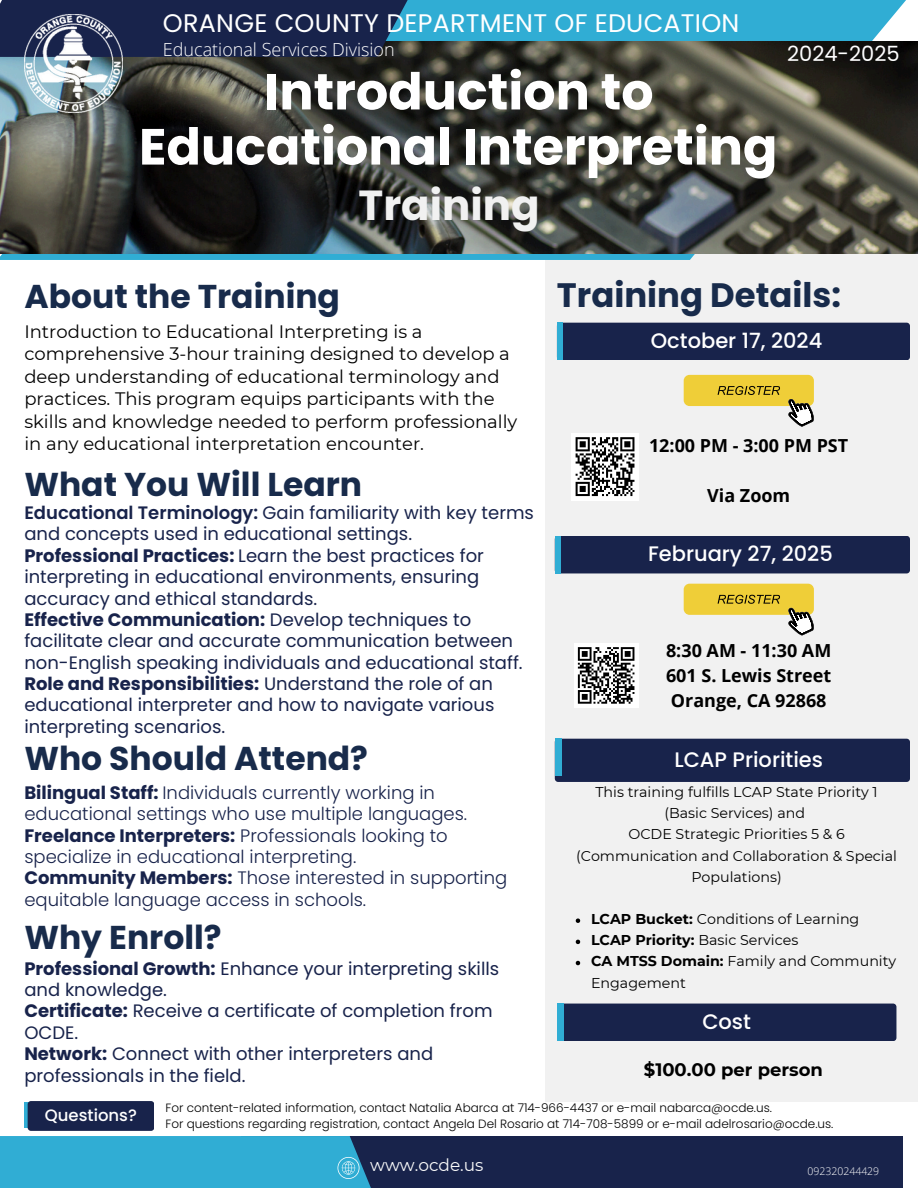
<style>
.page{position:relative;width:918px;height:1188px;background:#fff}
.page>*{position:absolute;margin:0;border:0;box-sizing:border-box;transform-origin:0 0}
.t1{font:700 50.85px/55.2px "Poppins";color:#fff;text-align:center}
.t2{font:700 42px "Poppins";color:#f1f1f1}
.t3{font:700 33.9px "Poppins";color:#182b4b}
.t4{font:700 33px "Poppins";color:#182b4b}
.t5{font:25.35px "Poppins";letter-spacing:.01em;color:#fff}
.t6{font:500 21px "Poppins";color:#fff}
.t7{font:21px "Poppins";color:#fff}
.t8{font:18px/21.3px "Poppins";color:#18234b}
.t9{font:18px/22.5px "Montserrat";color:#000}
.t10{font:300 18px/21.3px "Poppins";color:#18234b}
.t11{font:700 18px "Open Sans";color:#000}
.t12{font:300 18px "Open Sans";color:#fff}
.t13{font:700 18px "Montserrat";color:#000}
.t14{font:16.95px "Montserrat";color:#fafafa}
.t15{font:500 16.5px "Poppins";color:#fff}
.t16{font:14.25px/21.1px "Montserrat";color:#000;text-align:center}
.t17{font:700 14.25px "Montserrat";color:#000}
.t18{font:300 12px "Poppins";color:#000}
.t19{font:300 10.5px "Open Sans";color:#fff}
.s1{font-weight:600}
.s2{font-weight:700}
.s3{font-weight:400}
</style>
<div class="page">
<div style="left:545px;top:173px;width:373px;height:928px;background:#f1f1f1"></div>
<div style="left:241px;top:1136px;width:661px;height:52px;background:#18234b"></div>
<div style="left:0;top:1136px;width:371px;height:52px;background:#30add4"></div>
<div style="left:557px;top:1004px;width:339px;height:37px;background:#18234b;border-radius:3px"></div>
<div style="left:557px;top:1004px;width:6px;height:37px;background:#30add4"></div>
<div style="left:555px;top:739px;width:355px;height:43px;background:#18234b;border-radius:3px"></div>
<div style="left:555px;top:739px;width:6px;height:37px;background:#30add4"></div>
<div style="left:555px;top:536px;width:355px;height:37px;background:#18234b;border-radius:3px"></div>
<div style="left:555px;top:536px;width:5px;height:37px;background:#30add4"></div>
<div style="left:557px;top:323px;width:353px;height:37px;background:#18234b;border-radius:3px"></div>
<div style="left:557px;top:323px;width:5px;height:37px;background:#30add4"></div>
<div style="left:684px;top:375px;width:130px;height:31px;background:#efce38;border-radius:6px"></div>
<svg style="left:788px;top:399px;width:26px;height:28px"></svg>
<svg style="left:718px;top:386px;width:62px;height:9px"></svg>
<svg style="left:0;top:0;width:918px;height:260px;background:#44b0d2"></svg>
<img style="left:0;top:41px;width:918px;height:212px">
<svg style="left:338px;top:1157px;width:21px;height:22px"></svg>
<svg style="left:0;top:0;width:452px;height:57px;background:#1c3257"></svg>
<svg style="left:24px;top:1103px;width:4px;height:25px"></svg>
<div style="left:28px;top:1101px;width:126px;height:30px;background:#18234b;border-radius:3px"></div>
<div style="left:684px;top:584px;width:130px;height:31px;background:#efce38;border-radius:6px"></div>
<svg style="left:788px;top:608px;width:26px;height:27px"></svg>
<svg style="left:718px;top:595px;width:62px;height:9px"></svg>
<div style="left:572px;top:433px;width:67px;height:67px;background:#fff"></div>
<svg style="left:575px;top:437px;width:60px;height:60px"></svg>
<div style="left:574px;top:643px;width:64px;height:65px;background:#fff"></div>
<svg style="left:577px;top:647px;width:58px;height:57px"></svg>
<img style="left:24px;top:14px;width:98px;height:98px">
<svg style="left:576px;top:918px;width:4px;height:5px"></svg>
<svg style="left:576px;top:940px;width:4px;height:4px"></svg>
<svg style="left:576px;top:961px;width:4px;height:4px"></svg>
<p class="t5" style="left:163px;top:6px;width:578px">ORANGE COUNTY DEPARTMENT OF EDUCATION</p>
<h5 class="t12" style="left:163px;top:37px;width:233px">Educational Services Division</h5>
<p class="t1" style="left:139px;top:64px;width:640px">Introduction to<br>Educational Interpreting</p>
<p class="t2" style="left:359px;top:176px;width:183px">Training</p>
<p class="t7" style="left:787px;top:39px;width:114px">2024-2025</p>
<p class="t4" style="left:24px;top:273px;width:317px">About the Training</p>
<p class="t9" style="left:24px;top:320px;width:494px">Introduction to Educational Interpreting is a comprehensive 3-hour training designed to develop a deep understanding of educational terminology and practices. This program equips participants with the skills and knowledge needed to perform professionally in any educational interpretation encounter.</p>
<p class="t4" style="left:24px;top:462px;width:339px">What You Will Learn</p>
<p class="t8" style="left:24px;top:502px;width:511px"><span class="s1">Educational Terminology:</span> Gain familiarity with key terms and concepts used in educational settings.</p>
<h3 class="t8" style="left:24px;top:545px;width:461px"><span class="s2">Professional Practices:</span> Learn the best practices for interpreting in educational environments, ensuring accuracy and ethical standards.</h3>
<p class="t8" style="left:24px;top:609px;width:500px"><span class="s2">Effective Communication:</span> Develop techniques to facilitate clear and accurate communication between non-English speaking individuals and educational staff.</p>
<h3 class="t8" style="left:24px;top:673px;width:472px;text-align:justify"><span class="s2">Role and Responsibilities:</span> Understand the role of an educational interpreter and how to navigate various interpreting scenarios.</h3>
<p class="t3" style="left:557px;top:271px;width:286px">Training Details:</p>
<p class="t6" style="left:651px;top:326px;width:173px">October 17, 2024</p>
<p class="t11" style="left:649px;top:433px;width:201px">12:00 PM - 3:00 PM PST</p>
<h1 class="t11" style="left:707px;top:483px;width:85px">Via Zoom</h1>
<p class="t6" style="left:648px;top:539px;width:186px">February 27, 2025</p>
<h6 class="t11" style="left:666px;top:638px;width:167px">8:30 AM - 11:30 AM</h6>
<h2 class="t11" style="left:666px;top:663px;width:167px">601 S. Lewis Street</h2>
<h3 class="t11" style="left:671px;top:688px;width:157px">Orange, CA 92868</h3>
<p class="t4" style="left:24px;top:736px;width:345px">Who Should Attend?</p>
<h3 class="t10" style="left:24px;top:782px;width:444px"><span class="s2">Bilingual Staff:</span> Individuals currently working in educational settings who use multiple languages.</h3>
<p class="t10" style="left:24px;top:825px;width:425px"><span class="s2">Freelance Interpreters:</span> Professionals looking to specialize in educational interpreting.</p>
<p class="t10" style="left:24px;top:867px;width:484px"><span class="s2">Community Members:</span> Those interested in supporting equitable language access in schools.</p>
<p class="t4" style="left:24px;top:914px;width:199px">Why Enroll?</p>
<p class="t6" style="left:674px;top:745px;width:150px">LCAP Priorities</p>
<p class="t16" style="left:595px;top:781px;width:284px">This training fulfills LCAP State Priority 1 (Basic Services) and</p>
<h5 class="t16" style="left:576px;top:824px;width:322px">OCDE Strategic Priorities 5 &amp; 6 (Communication and Collaboration &amp; Special<br>Populations)</h5>
<p class="t16" style="left:591px;top:908px;width:270px"><span class="s2">LCAP Bucket:</span> Conditions of Learning</p>
<p class="t17" style="left:591px;top:931px;width:209px">LCAP Priority: <span class="s3">Basic Services</span></p>
<p class="t16" style="left:591px;top:951px;width:307px;text-align:left"><span class="s2">CA MTSS Domain:</span> Family and Community<br>Engagement</p>
<p class="t8" style="left:24px;top:958px;width:476px"><span class="s2">Professional Growth:</span> Enhance your interpreting skills and knowledge.</p>
<p class="t8" style="left:24px;top:1000px;width:470px"><span class="s2">Certificate:</span> Receive a certificate of completion from<br>OCDE.</p>
<p class="t8" style="left:24px;top:1043px;width:410px"><span class="s2">Network:</span> Connect with other interpreters and professionals in the field.</p>
<p class="t15" style="left:45px;top:1104px;width:94px">Questions?</p>
<h4 class="t6" style="left:702px;top:1007px;width:50px">Cost</h4>
<p class="t13" style="left:644px;top:1059px;width:181px">$100.00 per person</p>
<h3 class="t18" style="left:166px;top:1100px;width:608px">For content-related information, contact Natalia Abarca at 714-966-4437 or e-mail nabarca@ocde.us.</h3>
<p class="t18" style="left:166px;top:1116px;width:669px">For questions regarding registration, contact Angela Del Rosario at 714-708-5899 or e-mail adelrosario@ocde.us.</p>
<p class="t19" style="left:807px;top:1163px;width:73px">092320244429</p>
<p class="t14" style="left:370px;top:1155px;width:115px">www.ocde.us</p>
</div>
